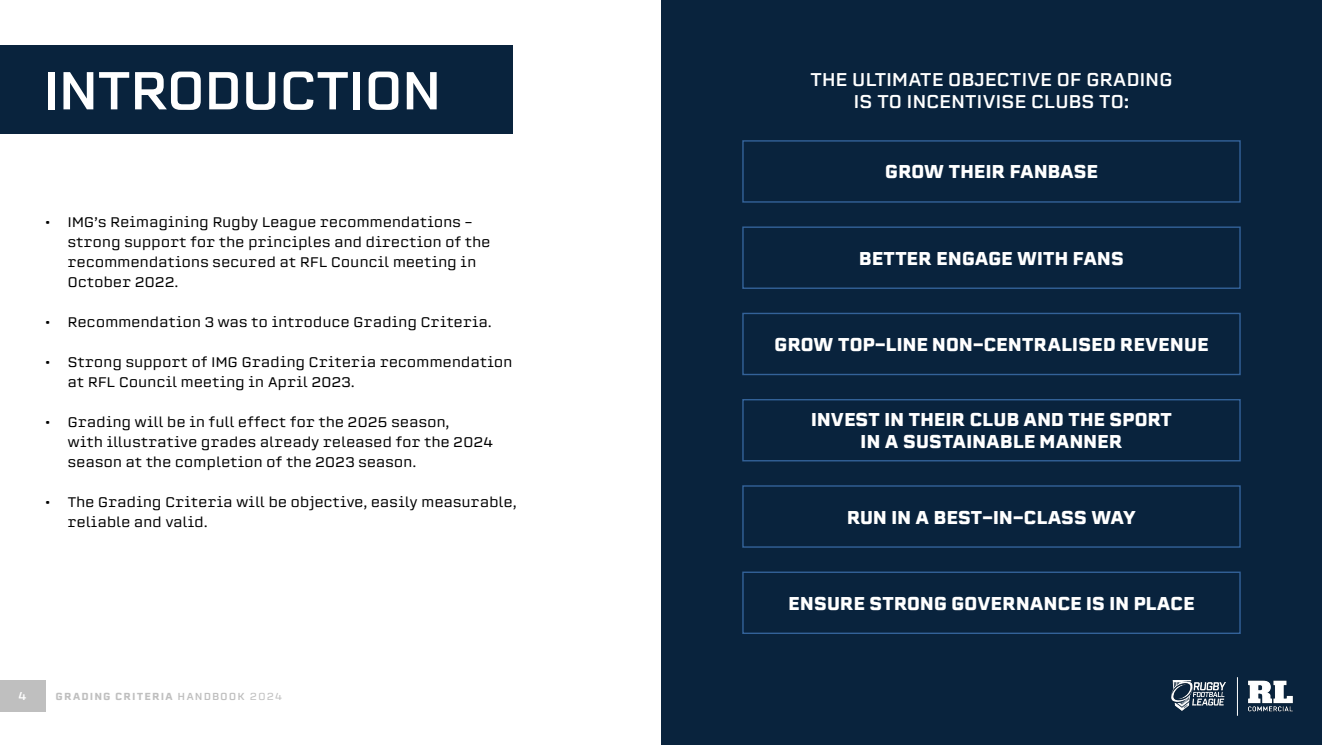
<style>
.page{position:relative;width:1322px;height:745px;background:#fff}
.page>*{position:absolute;margin:0;border:0;box-sizing:border-box;transform-origin:0 0}
.t1{font:52.5px "Erbaum";letter-spacing:-.04em;color:#fff}
.t2{font:700 18.12px/22.4px "Erbaum";letter-spacing:-.02em;color:#fff;text-align:center}
.t3{font:18.12px/22.4px "Erbaum";letter-spacing:-.02em;color:#fff;text-align:center}
.t4{font:13.75px/20px "Erbaum";letter-spacing:-.02em;color:#000}
.t5{font:11.25px "Erbaum";color:#fff}
.t6{font:500 10px "Erbaum";letter-spacing:.1em;color:#bfbfbf}
.s1{font-weight:400}
</style>
<div class="page">
<div style="left:661px;top:0;width:661px;height:744px;background:#09233d"></div>
<div style="left:0;top:45px;width:513px;height:89px;background:#09233d"></div>
<div style="left:742px;top:399px;width:498px;height:62px;border:1px solid #336299"></div>
<div style="left:742px;top:485px;width:498px;height:62px;border:1px solid #336299"></div>
<div style="left:742px;top:571px;width:498px;height:62px;border:1px solid #336299"></div>
<div style="left:742px;top:140px;width:498px;height:62px;border:1px solid #336299"></div>
<div style="left:742px;top:226px;width:498px;height:63px;border:1px solid #336299"></div>
<div style="left:742px;top:312px;width:498px;height:63px;border:1px solid #336299"></div>
<hr style="left:1237px;top:676px;width:1px;height:39px;background:#fff">
<img style="left:1171px;top:680px;width:55px;height:30px">
<img style="left:1248px;top:680px;width:45px;height:32px">
<div style="left:0;top:679px;width:45px;height:32px;background:#bfbfbf"></div>
<h1 class="t1" style="left:43px;top:54px;width:401px">INTRODUCTION</h1>
<p class="t4" style="left:67px;top:211px;width:425px;text-indent:-22px">• IMG’s Reimagining Rugby League recommendations – strong support for the principles and direction of the recommendations secured at RFL Council meeting in October 2022.</p>
<p class="t4" style="left:45px;top:311px;width:448px">• Recommendation 3 was to introduce Grading Criteria.</p>
<p class="t4" style="left:67px;top:351px;width:446px;text-indent:-22px">• Strong support of IMG Grading Criteria recommendation at RFL Council meeting in April 2023.</p>
<p class="t4" style="left:67px;top:411px;width:427px;text-indent:-22px">• Grading will be in full effect for the 2025 season,<br>with illustrative grades already released for the 2024 season at the completion of the 2023 season.</p>
<p class="t4" style="left:67px;top:491px;width:451px;text-indent:-22px">• The Grading Criteria will be objective, easily measurable, reliable and valid.</p>
<p class="t5" style="left:18px;top:687px;width:10px">4</p>
<p class="t6" style="left:56px;top:688px;width:228px">GRADING CRITERIA <span class="s1">HANDBOOK</span> <span class="s1">2024</span></p>
<h2 class="t3" style="left:810px;top:68px;width:364px">THE ULTIMATE OBJECTIVE OF GRADING<br>IS TO INCENTIVISE CLUBS TO:</h2>
<h2 class="t2" style="left:885px;top:160px;width:215px">GROW THEIR FANBASE</h2>
<h2 class="t2" style="left:859px;top:247px;width:267px">BETTER ENGAGE WITH FANS</h2>
<h2 class="t2" style="left:774px;top:333px;width:436px">GROW TOP-LINE NON-CENTRALISED REVENUE</h2>
<h2 class="t2" style="left:810px;top:408px;width:363px">INVEST IN THEIR CLUB AND THE SPORT<br>IN A SUSTAINABLE MANNER</h2>
<h2 class="t2" style="left:846px;top:505px;width:291px">RUN IN A BEST-IN-CLASS WAY</h2>
<h2 class="t2" style="left:788px;top:591px;width:408px">ENSURE STRONG GOVERNANCE IS IN PLACE</h2>
</div>
